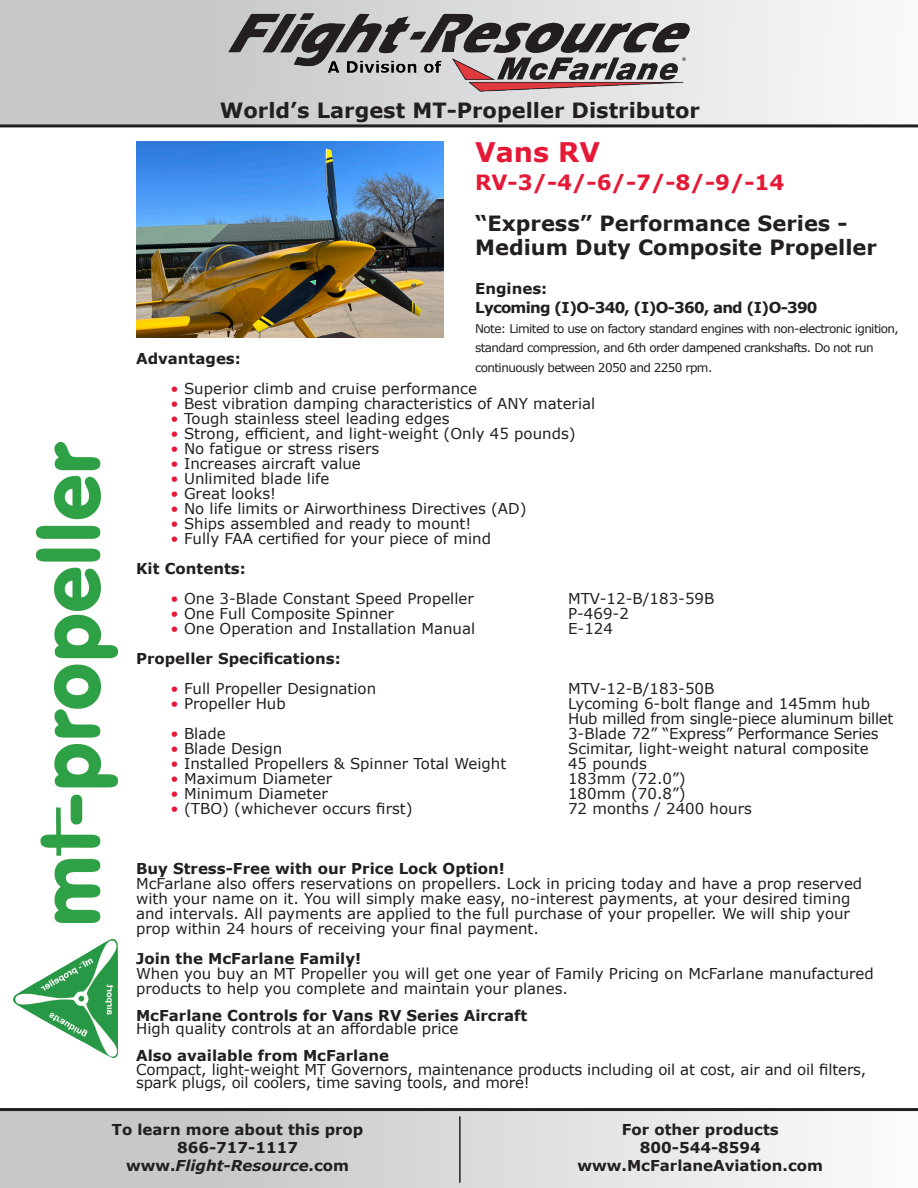
<style>
.page{position:relative;width:918px;height:1188px;background:#fff}
.page>*{position:absolute;margin:0;border:0;box-sizing:border-box;transform-origin:0 0}
.Heading{font:700 27px "Verdana";color:#e51836}
.Heading-2{font:700 21px "Verdana";color:#231f20}
.Heading-3{font:700 21px "Verdana";color:#e51836}
.Paragraph{font:15px/15px "Verdana";color:#231f20}
.Paragraph-2{font:700 15px/18px "Verdana";color:#231f20;text-align:center}
.Paragraph-3{font:15px "Verdana";letter-spacing:-.02em;color:#231f20}
.Heading-4{font:700 15px "Verdana";letter-spacing:-.05em;color:#231f20}
.t1{font:italic 700 15px "Verdana";color:#231f20}
.Heading-5{font:700 15px "Verdana";color:#231f20}
.Heading-6{font:12px/19.5px "Verdana";letter-spacing:-.05em;color:#231f20}
.s1{color:#e51836}
.s2{font-style:normal}
</style>
<div class="page">
<img style="left:36px;top:443px;width:81px;height:479px">
<img style="left:14px;top:940px;width:103px;height:117px">
<div style="left:0;top:1110px;width:918px;height:78px;background:linear-gradient(to right,#bdbfc1,#f9f9f9)"></div>
<hr style="left:0;top:1108px;width:918px;height:3px;background:#231f20">
<div style="left:0;top:0;width:918px;height:125px;background:linear-gradient(to right,#bebfc2,#f7f7f8)"></div>
<hr style="left:0;top:124px;width:918px;height:3px;background:#231f20">
<hr style="left:459px;top:1116px;width:2px;height:67px;background:#231f20">
<img style="left:229px;top:14px;width:460px;height:77px">
<img style="left:137px;top:141px;width:307px;height:197px">
<p class="Heading-2" style="left:220px;top:95px;width:482px">World’s Largest MT-Propeller Distributor</p>
<p class="Heading" style="left:475px;top:133px;width:126px">Vans RV</p>
<p class="Heading-3" style="left:475px;top:168px;width:311px">RV-3/-4/-6/-7/-8/-9/-14</p>
<p class="Heading-2" style="left:475px;top:208px;width:374px">“Express” Performance Series -</p>
<p class="Heading-2" style="left:475px;top:232px;width:403px">Medium Duty Composite Propeller</p>
<p class="Heading-5" style="left:475px;top:278px;width:74px">Engines:</p>
<p class="Heading-4" style="left:475px;top:297px;width:344px">Lycoming (I)O-340, (I)O-360, and (I)O-390</p>
<p class="Heading-6" style="left:475px;top:319px;width:425px">Note: Limited to use on factory standard engines with non-electronic ignition, standard compression, and 6th order dampened crankshafts. Do not run continuously between 2050 and 2250 rpm.</p>
<p class="Heading-5" style="left:136px;top:348px;width:106px">Advantages:</p>
<p class="Paragraph" style="left:171px;top:381px;width:308px"><span class="s1">•</span> Superior climb and cruise performance</p>
<p class="Paragraph" style="left:171px;top:396px;width:426px"><span class="s1">•</span> Best vibration damping characteristics of ANY material</p>
<p class="Paragraph" style="left:171px;top:411px;width:281px"><span class="s1">•</span> Tough stainless steel leading edges</p>
<p class="Paragraph" style="left:171px;top:426px;width:407px"><span class="s1">•</span> Strong, efficient, and light-weight (Only 45 pounds)</p>
<p class="Paragraph" style="left:171px;top:441px;width:210px"><span class="s1">•</span> No fatigue or stress risers</p>
<p class="Paragraph" style="left:171px;top:456px;width:192px"><span class="s1">•</span> Increases aircraft value</p>
<p class="Paragraph" style="left:171px;top:471px;width:160px"><span class="s1">•</span> Unlimited blade life</p>
<p class="Paragraph" style="left:171px;top:486px;width:107px"><span class="s1">•</span> Great looks!</p>
<p class="Paragraph" style="left:171px;top:501px;width:357px"><span class="s1">•</span> No life limits or Airworthiness Directives (AD)</p>
<p class="Paragraph" style="left:171px;top:516px;width:302px"><span class="s1">•</span> Ships assembled and ready to mount!</p>
<p class="Paragraph" style="left:171px;top:531px;width:322px"><span class="s1">•</span> Fully FAA certified for your piece of mind</p>
<p class="Paragraph-2" style="left:136px;top:559px;width:111px">Kit Contents:</p>
<p class="Paragraph" style="left:171px;top:591px;width:305px"><span class="s1">•</span> One 3-Blade Constant Speed Propeller</p>
<p class="Paragraph" style="left:568px;top:591px;width:148px">MTV-12-B/183-59B</p>
<p class="Paragraph" style="left:171px;top:606px;width:225px"><span class="s1">•</span> One Full Composite Spinner</p>
<p class="Paragraph" style="left:568px;top:606px;width:62px">P-469-2</p>
<p class="Paragraph" style="left:171px;top:621px;width:306px"><span class="s1">•</span> One Operation and Installation Manual</p>
<p class="Paragraph" style="left:568px;top:621px;width:46px">E-124</p>
<p class="Paragraph-2" style="left:136px;top:649px;width:206px">Propeller Specifications:</p>
<p class="Paragraph" style="left:171px;top:681px;width:207px"><span class="s1">•</span> Full Propeller Designation</p>
<p class="Paragraph" style="left:568px;top:681px;width:148px">MTV-12-B/183-50B</p>
<p class="Paragraph" style="left:171px;top:696px;width:117px"><span class="s1">•</span> Propeller Hub</p>
<p class="Paragraph" style="left:568px;top:696px;width:304px">Lycoming 6-bolt flange and 145mm hub</p>
<p class="Paragraph-3" style="left:568px;top:708px;width:327px">Hub milled from single-piece aluminum billet</p>
<p class="Paragraph" style="left:171px;top:726px;width:57px"><span class="s1">•</span> Blade</p>
<p class="Paragraph-3" style="left:568px;top:723px;width:312px">3-Blade 72” “Express” Performance Series</p>
<p class="Paragraph" style="left:171px;top:741px;width:113px"><span class="s1">•</span> Blade Design</p>
<p class="Paragraph" style="left:568px;top:741px;width:302px">Scimitar, light-weight natural composite</p>
<p class="Paragraph" style="left:171px;top:756px;width:337px"><span class="s1">•</span> Installed Propellers &amp; Spinner Total Weight</p>
<p class="Paragraph" style="left:568px;top:756px;width:80px">45 pounds</p>
<p class="Paragraph" style="left:171px;top:771px;width:163px"><span class="s1">•</span> Maximum Diameter</p>
<p class="Paragraph" style="left:568px;top:771px;width:119px">183mm (72.0”)</p>
<p class="Paragraph" style="left:171px;top:786px;width:159px"><span class="s1">•</span> Minimum Diameter</p>
<p class="Paragraph" style="left:568px;top:786px;width:119px">180mm (70.8”)</p>
<p class="Paragraph" style="left:171px;top:801px;width:244px"><span class="s1">•</span> (TBO) (whichever occurs first)</p>
<p class="Paragraph" style="left:568px;top:801px;width:185px">72 months / 2400 hours</p>
<p class="Paragraph-2" style="left:136px;top:859px;width:370px">Buy Stress-Free with our Price Lock Option!</p>
<p class="Paragraph" style="left:136px;top:876px;width:728px">McFarlane also offers reservations on propellers. Lock in pricing today and have a prop reserved with your name on it. You will simply make easy, no-interest payments, at your desired timing</p>
<p class="Paragraph" style="left:136px;top:906px;width:715px">and intervals. All payments are applied to the full purchase of your propeller. We will ship your</p>
<p class="Paragraph" style="left:136px;top:921px;width:404px">prop within 24 hours of receiving your final payment.</p>
<p class="Paragraph-2" style="left:136px;top:949px;width:227px">Join the McFarlane Family!</p>
<p class="Paragraph" style="left:136px;top:966px;width:739px">When you buy an MT Propeller you will get one year of Family Pricing on McFarlane manufactured products to help you complete and maintain your planes.</p>
<p class="Paragraph-2" style="left:136px;top:1006px;width:393px">McFarlane Controls for Vans RV Series Aircraft</p>
<p class="Paragraph" style="left:136px;top:1021px;width:324px">High quality controls at an affordable price</p>
<p class="Paragraph-2" style="left:136px;top:1047px;width:255px">Also available from McFarlane</p>
<p class="Paragraph" style="left:136px;top:1063px;width:732px;line-height:13.5px">Compact, light-weight MT Governors, maintenance products including oil at cost, air and oil filters, spark plugs, oil coolers, time saving tools, and more!</p>
<p class="Paragraph-2" style="left:112px;top:1121px;width:253px">To learn more about this prop</p>
<p class="Paragraph-2" style="left:177px;top:1139px;width:123px">866-717-1117</p>
<p class="t1" style="left:126px;top:1155px;width:224px"><span class="s2">www.</span>Flight-Resource<span class="s2">.com</span></p>
<p class="Paragraph-2" style="left:578px;top:1121px;width:247px">For other products<br>800-544-8594 www.McFarlaneAviation.com</p>
</div>
